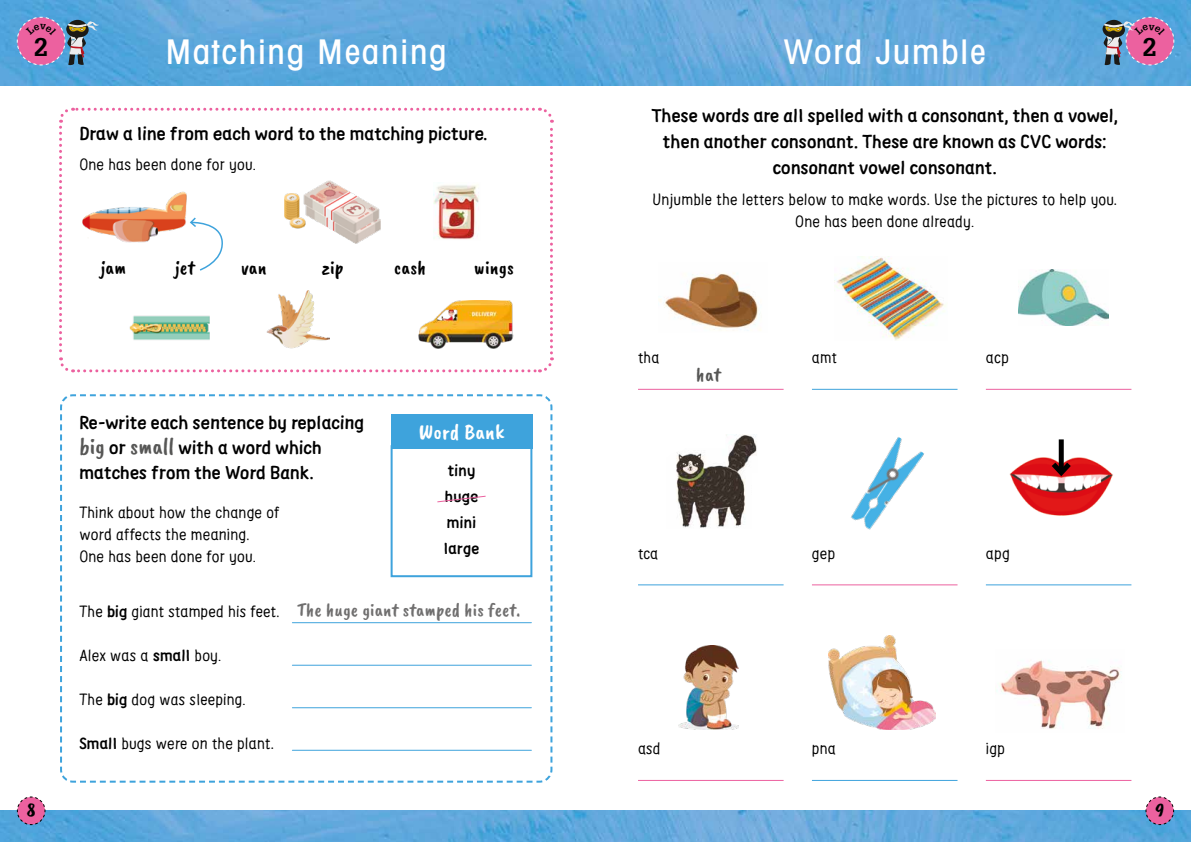
<style>
.page{position:relative;width:1191px;height:842px;background:#fff}
.page>*{position:absolute;margin:0;border:0;box-sizing:border-box;transform-origin:0 0}
.t1{font:500 condensed 34px "Avant Garde LT";letter-spacing:.05em;color:#fff}
.t2{font:700 25px "Glypha";color:#000}
.t3{font:22px "Caveat Brush";letter-spacing:.01em;color:#fff}
.t4{font:20px "Caveat Brush";letter-spacing:.01em;color:#000}
.t5{font:20px "Caveat Brush";color:#575756}
.t6{font:19px "Caveat Brush";letter-spacing:.01em;color:#706f6f}
.t7{font:19px "Caveat Brush";color:#000}
.t8{font:700 18.5px/26px "Supernett";letter-spacing:.01em;color:#000;text-align:center}
.t9{font:16px/22px "Supernett";letter-spacing:.01em;color:#000;text-align:center}
.t10{font:700 16px/26px "Supernett";letter-spacing:.02em;color:#000}
.s1{font-family:"Caveat Brush";font-weight:400;font-size:24px;color:#575756}
.s2{font-weight:700}
</style>
<div class="page">
<img style="left:0;top:0;width:1191px;height:85px">
<img style="left:0;top:811px;width:1191px;height:31px">
<svg style="left:1145px;top:796px;width:29px;height:29px"></svg>
<svg style="left:17px;top:796px;width:29px;height:29px"></svg>
<svg style="left:60px;top:394px;width:493px;height:389px"></svg>
<div style="left:390px;top:415px;width:142px;height:34px;background:#3ea3dc"></div>
<div style="left:390px;top:445px;width:142px;height:132px;border:2px solid #3ea3dc"></div>
<img style="left:828px;top:636px;width:108px;height:94px">
<img style="left:678px;top:645px;width:60px;height:84px">
<img style="left:996px;top:660px;width:125px;height:69px">
<img style="left:676px;top:434px;width:81px;height:94px">
<img style="left:1009px;top:446px;width:104px;height:70px">
<div style="left:1058px;top:439px;width:5px;height:34px;background:#000"></div>
<svg style="left:1046px;top:457px;width:30px;height:23px"></svg>
<img style="left:851px;top:437px;width:73px;height:93px">
<img style="left:659px;top:273px;width:102px;height:58px">
<img style="left:834px;top:257px;width:112px;height:83px">
<img style="left:1019px;top:269px;width:89px;height:57px">
<svg style="left:59px;top:107px;width:495px;height:266px"></svg>
<svg style="left:436px;top:495px;width:51px;height:8px"></svg>
<hr style="left:292px;top:622px;width:239px;height:1px;background:#3ea3dc">
<hr style="left:292px;top:665px;width:239px;height:1px;background:#3ea3dc">
<hr style="left:292px;top:707px;width:239px;height:1px;background:#3ea3dc">
<hr style="left:292px;top:750px;width:239px;height:1px;background:#3ea3dc">
<hr style="left:638px;top:389px;width:145px;height:1px;background:#ec619f">
<hr style="left:638px;top:584px;width:145px;height:1px;background:#3ea3dc">
<hr style="left:638px;top:780px;width:145px;height:1px;background:#ec619f">
<hr style="left:812px;top:389px;width:145px;height:1px;background:#3ea3dc">
<hr style="left:812px;top:584px;width:145px;height:1px;background:#ec619f">
<hr style="left:812px;top:780px;width:145px;height:1px;background:#3ea3dc">
<hr style="left:986px;top:389px;width:145px;height:1px;background:#ec619f">
<hr style="left:986px;top:584px;width:145px;height:1px;background:#3ea3dc">
<hr style="left:986px;top:780px;width:145px;height:1px;background:#ec619f">
<svg style="left:17px;top:17px;width:82px;height:49px;background:#9d7eab"></svg>
<svg style="left:1102px;top:17px;width:72px;height:49px;background:#ab7aa5"></svg>
<h2 class="t2" style="left:34px;top:31px;width:15px">2</h2>
<h2 class="t2" style="left:1142px;top:32px;width:15px">2</h2>
<h1 class="t1" style="left:166px;top:31px;width:283px">Matching Meaning</h1>
<h1 class="t1" style="left:784px;top:31px;width:203px">Word Jumble</h1>
<p class="t8" style="left:652px;top:103px;width:467px">These words are all spelled with a consonant, then a vowel, then another consonant. These are known as CVC words: consonant vowel consonant.</p>
<p class="t9" style="left:652px;top:188px;width:466px">Unjumble the letters below to make words. Use the pictures to help you.<br>One has been done already.</p>
<p class="t8" style="left:79px;top:120px;width:409px">Draw a line from each word to the matching picture.</p>
<p class="t9" style="left:79px;top:154px;width:178px">One has been done for you.</p>
<p class="t4" style="left:101px;top:256px;width:27px">jam</p>
<p class="t4" style="left:175px;top:256px;width:21px">jet</p>
<p class="t4" style="left:241px;top:256px;width:27px">van</p>
<p class="t4" style="left:322px;top:256px;width:23px">zip</p>
<p class="t4" style="left:394px;top:256px;width:33px">cash</p>
<p class="t4" style="left:474px;top:256px;width:41px">wings</p>
<p class="t7" style="left:27px;top:799px;width:10px">8</p>
<p class="t8" style="left:79px;top:410px;width:286px;line-height:25px;text-align:left">Re-write each sentence by replacing <span class="s1">big</span> or <span class="s1">small</span> with a word which matches from the Word Bank.</p>
<p class="t9" style="left:79px;top:501px;width:202px;text-align:left">Think about how the change of word affects the meaning.<br>One has been done for you.</p>
<h3 class="t3" style="left:419px;top:419px;width:87px">Word Bank</h3>
<p class="t10" style="left:444px;top:458px;width:37px">tiny huge mini large</p>
<p class="t9" style="left:79px;top:600px;width:202px">The <span class="s2">big</span> giant stamped his feet.</p>
<p class="t9" style="left:79px;top:644px;width:143px">Alex was a <span class="s2">small</span> boy.</p>
<p class="t9" style="left:79px;top:688px;width:168px">The <span class="s2">big</span> dog was sleeping.</p>
<p class="t9" style="left:79px;top:732px;width:196px"><span class="s2">Small</span> bugs were on the plant.</p>
<p class="t6" style="left:297px;top:599px;width:225px">The huge giant stamped his feet.</p>
<p class="t9" style="left:638px;top:347px;width:23px">tha</p>
<p class="t9" style="left:812px;top:347px;width:26px">amt</p>
<p class="t5" style="left:696px;top:363px;width:26px">hat</p>
<p class="t9" style="left:638px;top:542px;width:22px">tca</p>
<p class="t9" style="left:812px;top:542px;width:25px">gep</p>
<p class="t9" style="left:638px;top:738px;width:24px">asd</p>
<p class="t9" style="left:812px;top:738px;width:26px">pna</p>
<p class="t9" style="left:986px;top:347px;width:24px">acp</p>
<p class="t9" style="left:986px;top:542px;width:25px">apg</p>
<p class="t9" style="left:986px;top:738px;width:21px">igp</p>
<p class="t7" style="left:1155px;top:799px;width:10px">9</p>
</div>
